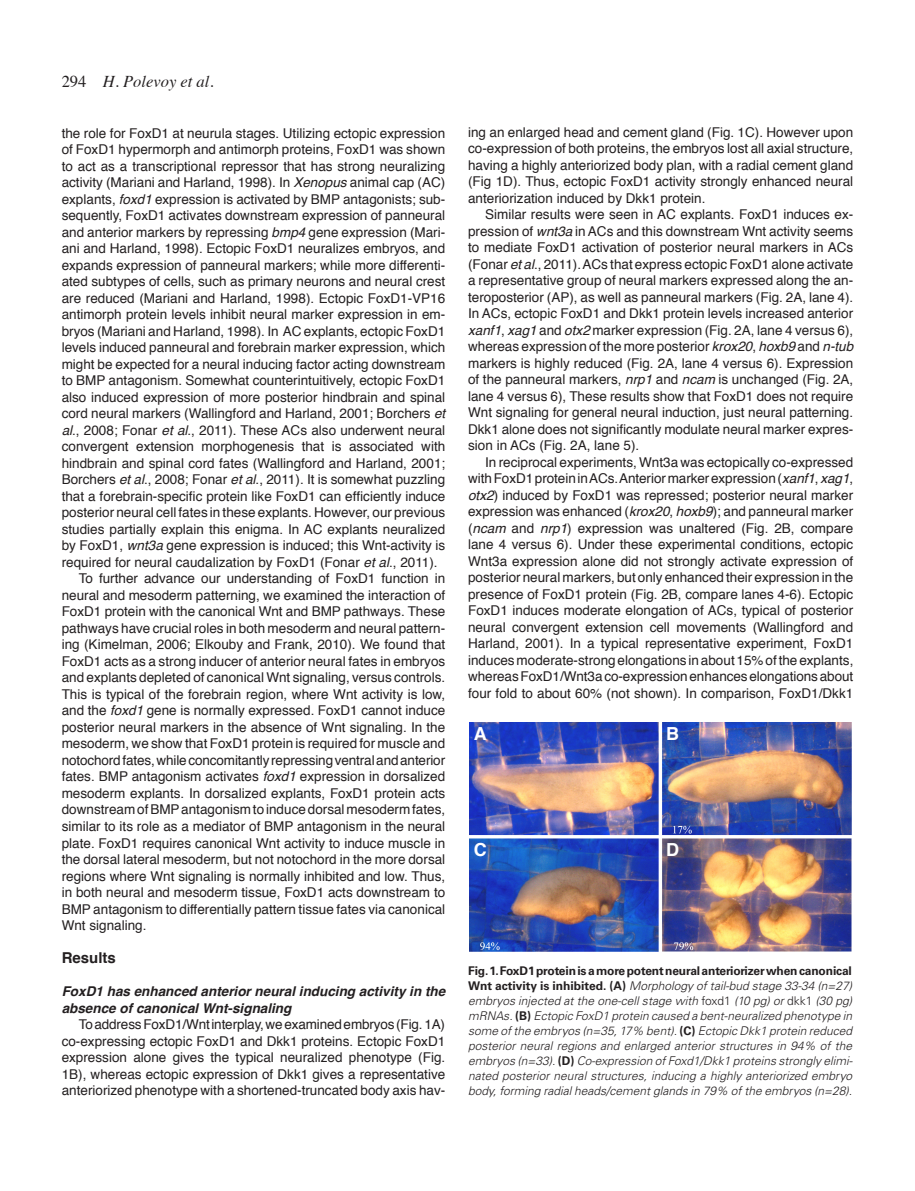
<style>
.page{position:relative;width:915px;height:1191px;background:#fff}
.page>*{position:absolute;margin:0;border:0;box-sizing:border-box;transform-origin:0 0}
._0-PictureA_B_C{font:700 18px "Helvetica";color:#fff}
.t1{font:italic 16.5px "Times";color:#231f20}
._0-TitleSmall-1{font:700 15px "Helvetica";color:#231f20}
._0-Texto{font:13.5px/16.5px "Helvetica";color:#231f20;text-align:justify}
._0-TitleSmall-2{font:italic 700 13.5px/16.5px "Helvetica";color:#231f20}
._0-PictureLegendText{font:italic 300 12px/15px "Univers LT Std";color:#231f20;text-align:justify}
.s1{font-style:normal}
.s2{font-style:italic}
.s3{font-weight:700;font-style:normal}
</style>
<div class="page">
<img style="left:469px;top:722px;width:381px;height:229px">
<p class="t1" style="left:62px;top:67px;width:153px"><span class="s1">294</span> H. Polevoy et al.</p>
<p class="_0-Texto" style="left:62px;top:125px;width:385px">the role for FoxD1 at neurula stages. Utilizing ectopic expression of FoxD1 hypermorph and antimorph proteins, FoxD1 was shown to act as a transcriptional repressor that has strong neuralizing activity (Mariani and Harland, 1998). In <span class="s2">Xenopus</span> animal cap (AC) explants, <span class="s2">foxd1</span> expression is activated by BMP antagonists; sub&shy;sequently, FoxD1 activates downstream expression of panneural and anterior markers by repressing <span class="s2">bmp4</span> gene expression (Mari&shy;ani and Harland, 1998). Ectopic FoxD1 neuralizes embryos, and expands expression of panneural markers; while more differenti&shy;ated subtypes of cells, such as primary neurons and neural crest are reduced (Mariani and Harland, 1998). Ectopic FoxD1-VP16 antimorph protein levels inhibit neural marker expression in em&shy;bryos (Mariani and Harland, 1998). In AC explants, ectopic FoxD1 levels induced panneural and forebrain marker expression, which might be expected for a neural inducing factor acting downstream to BMP antagonism. Somewhat counterintuitively, ectopic FoxD1 also induced expression of more posterior hindbrain and spinal cord neural markers (Wallingford and Harland, 2001; Borchers <span class="s2">et al</span>., 2008; Fonar <span class="s2">et al</span>., 2011). These ACs also underwent neural convergent extension morphogenesis that is associated with hindbrain and spinal cord fates (Wallingford and Harland, 2001; Borchers <span class="s2">et al</span>., 2008; Fonar <span class="s2">et al</span>., 2011). It is somewhat puzzling that a forebrain-specific protein like FoxD1 can efficiently induce posterior neural cell fates in these explants. However, our previous studies partially explain this enigma. In AC explants neuralized by FoxD1, <span class="s2">wnt3a</span> gene expression is induced; this Wnt-activity is required for neural caudalization by FoxD1 (Fonar <span class="s2">et al</span>., 2011).</p>
<p class="_0-Texto" style="left:62px;top:571px;width:385px;text-indent:17px">To further advance our understanding of FoxD1 function in neural and mesoderm patterning, we examined the interaction of FoxD1 protein with the canonical Wnt and BMP pathways. These pathways have crucial roles in both mesoderm and neural pattern&shy;ing (Kimelman, 2006; Elkouby and Frank, 2010). We found that FoxD1 acts as a strong inducer of anterior neural fates in embryos and explants depleted of canonical Wnt signaling, versus controls.<br>This is typical of the forebrain region, where Wnt activity is low, and the <span class="s2">foxd1</span> gene is normally expressed. FoxD1 cannot induce posterior neural markers in the absence of Wnt signaling. In the mesoderm, we show that FoxD1 protein is required for muscle and notochord fates, while concomitantly repressing ventral and anterior fates. BMP antagonism activates <span class="s2">foxd1</span> expression in dorsalized mesoderm explants. In dorsalized explants, FoxD1 protein acts downstream of BMP antagonism to induce dorsal mesoderm fates, similar to its role as a mediator of BMP antagonism in the neural plate. FoxD1 requires canonical Wnt activity to induce muscle in the dorsal lateral mesoderm, but not notochord in the more dorsal regions where Wnt signaling is normally inhibited and low. Thus, in both neural and mesoderm tissue, FoxD1 acts downstream to BMP antagonism to differentially pattern tissue fates via canonical Wnt signaling.</p>
<p class="_0-TitleSmall-1" style="left:62px;top:945px;width:56px">Results</p>
<p class="_0-TitleSmall-2" style="left:62px;top:983px;width:385px">FoxD1 has enhanced anterior neural inducing activity in the absence of canonical Wnt-signaling</p>
<p class="_0-Texto" style="left:62px;top:1016px;width:385px;text-indent:17px">To address FoxD1/Wnt interplay, we examined embryos (Fig. 1A) co-expressing ectopic FoxD1 and Dkk1 proteins. Ectopic FoxD1 expression alone gives the typical neuralized phenotype (Fig.<br>1B), whereas ectopic expression of Dkk1 gives a representative anteriorized phenotype with a shortened-truncated body axis hav-</p>
<p class="_0-Texto" style="left:468px;top:124px;width:386px">ing an enlarged head and cement gland (Fig. 1C). However upon co-expression of both proteins, the embryos lost all axial structure, having a highly anteriorized body plan, with a radial cement gland (Fig 1D). Thus, ectopic FoxD1 activity strongly enhanced neural anteriorization induced by Dkk1 protein.</p>
<p class="_0-Texto" style="left:468px;top:207px;width:386px;text-indent:17px">Similar results were seen in AC explants. FoxD1 induces ex&shy;pression of <span class="s2">wnt3a</span> in ACs and this downstream Wnt activity seems to mediate FoxD1 activation of posterior neural markers in ACs (Fonar <span class="s2">et al</span>., 2011). ACs that express ectopic FoxD1 alone activate a representative group of neural markers expressed along the an&shy;teroposterior (AP), as well as panneural markers (Fig. 2A, lane 4).<br>In ACs, ectopic FoxD1 and Dkk1 protein levels increased anterior <span class="s2">xanf1</span>, <span class="s2">xag1</span> and <span class="s2">otx2</span> marker expression (Fig. 2A, lane 4 versus 6), whereas expression of the more posterior <span class="s2">krox20</span>, <span class="s2">hoxb9</span> and <span class="s2">n-tub </span>markers is highly reduced (Fig. 2A, lane 4 versus 6). Expression of the panneural markers, <span class="s2">nrp1</span> and <span class="s2">ncam</span> is unchanged (Fig. 2A, lane 4 versus 6), These results show that FoxD1 does not require Wnt signaling for general neural induction, just neural patterning.<br>Dkk1 alone does not significantly modulate neural marker expres&shy;sion in ACs (Fig. 2A, lane 5).</p>
<p class="_0-Texto" style="left:468px;top:454px;width:386px;text-indent:17px">In reciprocal experiments, Wnt3a was ectopically co-expressed with FoxD1 protein in ACs. Anterior marker expression (<span class="s2">xanf1</span>, <span class="s2">xag1</span>, <span class="s2">otx2</span>) induced by FoxD1 was repressed; posterior neural marker expression was enhanced (<span class="s2">krox20</span>, <span class="s2">hoxb9</span>); and panneural marker (<span class="s2">ncam</span> and <span class="s2">nrp1</span>) expression was unaltered (Fig. 2B, compare lane 4 versus 6). Under these experimental conditions, ectopic Wnt3a expression alone did not strongly activate expression of posterior neural markers, but only enhanced their expression in the presence of FoxD1 protein (Fig. 2B, compare lanes 4-6). Ectopic FoxD1 induces moderate elongation of ACs, typical of posterior neural convergent extension cell movements (Wallingford and Harland, 2001). In a typical representative experiment, FoxD1 induces moderate-strong elongations in about 15% of the explants, whereas FoxD1/Wnt3a co-expression enhances elongations about four fold to about 60% (not shown). In comparison, FoxD1/Dkk1</p>
<p class="_0-PictureA_B_C" style="left:474px;top:719px;width:14px">A</p>
<p class="_0-PictureA_B_C" style="left:665px;top:719px;width:14px">B</p>
<p class="_0-PictureA_B_C" style="left:474px;top:834px;width:14px">C</p>
<p class="_0-PictureA_B_C" style="left:665px;top:834px;width:14px">D</p>
<p class="_0-PictureLegendText" style="left:468px;top:963px;width:386px"><span class="s3">Fig. 1. FoxD1 protein is a more potent neural anteriorizer when canonical Wnt activity is inhibited. (A)</span> Morphology of tail-bud stage 33-34 (n=27) embryos injected at the one-cell stage with <span class="s1">foxd1</span> (10 pg) or <span class="s1">dkk1</span> (30 pg) mRNAs. <span class="s3">(B)</span> Ectopic FoxD1 protein caused a bent-neuralized phenotype in some of the embryos (n=35, 17% bent). <span class="s3">(C)</span> Ectopic Dkk1 protein reduced posterior neural regions and enlarged anterior structures in 94% of the embryos (n=33). <span class="s3">(D)</span> Co-expression of Foxd1/Dkk1 proteins strongly elimi&shy;nated posterior neural structures, inducing a highly anteriorized embryo body, forming radial heads/cement glands in 79% of the embryos (n=28).</p>
</div>
